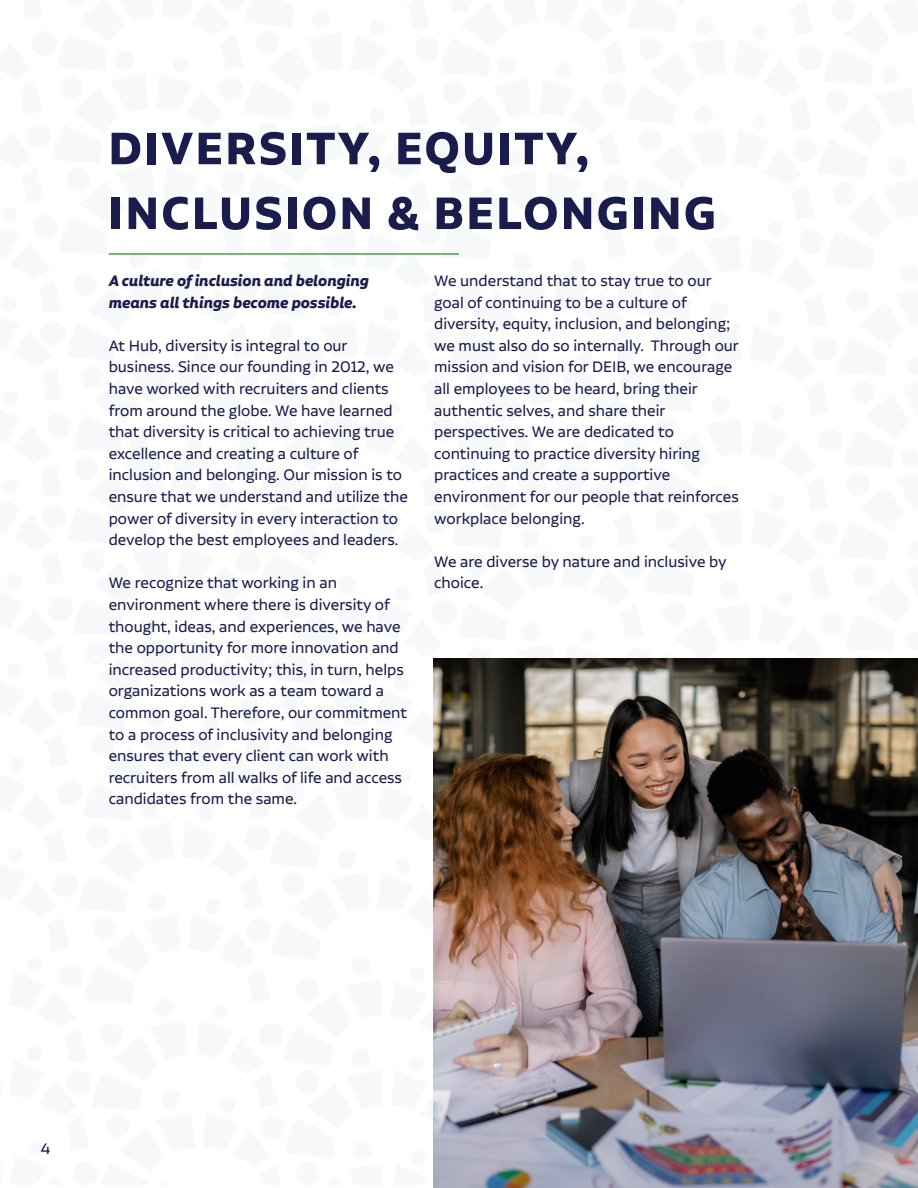
<style>
.page{position:relative;width:918px;height:1188px;background:#fff}
.page>*{position:absolute;margin:0;border:0;box-sizing:border-box;transform-origin:0 0}
.t1{font:700 54px/64.8px "Aalto Sans Essential";letter-spacing:.04em;color:#1a1d4c}
.t2{font:18px/21.6px "Aalto Sans Essential";color:#1a1d4a}
.t3{font:italic 700 18px/21.6px "Aalto Sans Essential";color:#1a1d4a}
</style>
<div class="page">
<img style="left:434px;top:659px;width:484px;height:529px">
<hr style="left:109px;top:253px;width:350px;height:2px;background:#3ea848">
<p class="t1" style="left:108px;top:115px;width:609px">DIVERSITY, EQUITY,<br>INCLUSION &amp; BELONGING</p>
<p class="t3" style="left:109px;top:269px;width:262px">A culture of inclusion and belonging means all things become possible.</p>
<p class="t2" style="left:109px;top:334px;width:240px">At Hub, diversity is integral to our</p>
<p class="t2" style="left:109px;top:356px;width:287px">business. Since our founding in 2012, we have worked with recruiters and clients from around the globe. We have learned that diversity is critical to achieving true</p>
<p class="t2" style="left:109px;top:442px;width:251px">excellence and creating a culture of</p>
<p class="t2" style="left:109px;top:464px;width:301px">inclusion and belonging. Our mission is to ensure that we understand and utilize the power of diversity in every interaction to develop the best employees and leaders.</p>
<p class="t2" style="left:109px;top:572px;width:230px">We recognize that working in an</p>
<p class="t2" style="left:109px;top:593px;width:300px">environment where there is diversity of thought, ideas, and experiences, we have the opportunity for more innovation and increased productivity; this, in turn, helps organizations work as a team toward a common goal. Therefore, our commitment to a process of inclusivity and belonging ensures that every client can work with recruiters from all walks of life and access candidates from the same.</p>
<p class="t2" style="left:434px;top:269px;width:279px">We understand that to stay true to our goal of continuing to be a culture of</p>
<p class="t2" style="left:434px;top:313px;width:306px">diversity, equity, inclusion, and belonging; we must also do so internally. Through our mission and vision for DEIB, we encourage all employees to be heard, bring their</p>
<p class="t2" style="left:434px;top:399px;width:233px">authentic selves, and share their</p>
<p class="t2" style="left:434px;top:421px;width:241px">perspectives. We are dedicated to</p>
<p class="t2" style="left:434px;top:442px;width:267px">continuing to practice diversity hiring</p>
<p class="t2" style="left:434px;top:464px;width:238px">practices and create a supportive</p>
<p class="t2" style="left:434px;top:485px;width:306px">environment for our people that reinforces workplace belonging.</p>
<p class="t2" style="left:434px;top:550px;width:294px">We are diverse by nature and inclusive by choice.</p>
<p class="t2" style="left:41px;top:1138px;width:11px">4</p>
</div>
